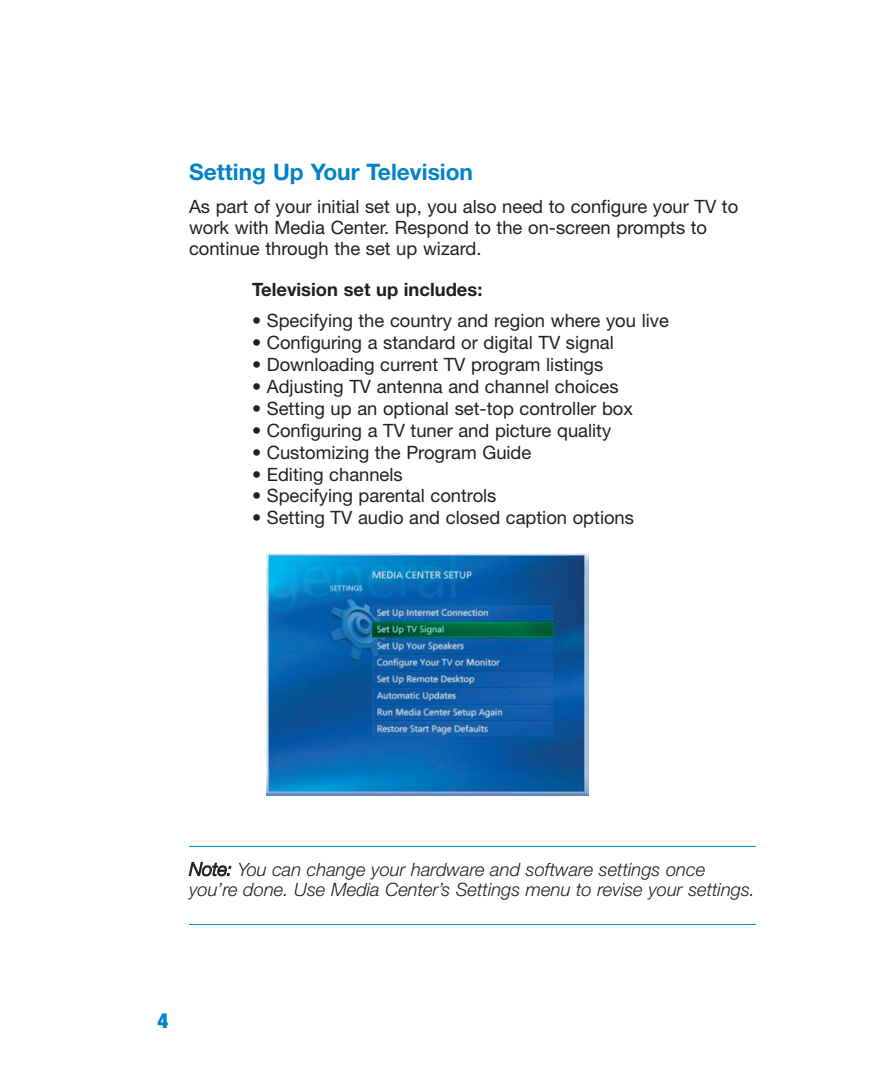
<style>
.page{position:relative;width:882px;height:1071px;background:#fff}
.page>*{position:absolute;margin:0;border:0;box-sizing:border-box;transform-origin:0 0}
.t1{font:700 22.75px "Helvetica Neue";color:#0082c8}
.t2{font:900 condensed 21px "Helvetica Neue";color:#0082c8}
.t3{font:18.38px/21px "Helvetica Neue";color:#231f20}
.t4{font:italic 300 18.38px/20.1px "Helvetica Neue";color:#231f20}
.t5{font:700 18.38px "Helvetica Neue";color:#231f20}
</style>
<div class="page">
<hr style="left:189px;top:846px;width:567px;height:1px;background:#0082c8">
<hr style="left:189px;top:924px;width:567px;height:1px;background:#0082c8">
<img style="left:266px;top:553px;width:323px;height:243px">
<p class="t1" style="left:189px;top:163px;width:286px">Setting Up Your Television</p>
<p class="t3" style="left:189px;top:198px;width:551px">As part of your initial set up, you also need to configure your TV to work with Media Center. Respond to the on-screen prompts to continue through the set up wizard.</p>
<p class="t5" style="left:252px;top:283px;width:232px">Television set up includes:</p>
<p class="t3" style="left:252px;top:312px;width:418px">• Specifying the country and region where you live</p>
<p class="t3" style="left:252px;top:334px;width:363px">• Configuring a standard or digital TV signal</p>
<p class="t3" style="left:252px;top:356px;width:353px">• Downloading current TV program listings</p>
<p class="t3" style="left:252px;top:378px;width:368px">• Adjusting TV antenna and channel choices</p>
<p class="t3" style="left:252px;top:400px;width:383px">• Setting up an optional set-top controller box</p>
<p class="t3" style="left:252px;top:422px;width:361px">• Configuring a TV tuner and picture quality</p>
<p class="t3" style="left:252px;top:443px;width:281px">• Customizing the Program Guide</p>
<p class="t3" style="left:252px;top:465px;width:152px">• Editing channels</p>
<p class="t3" style="left:252px;top:487px;width:246px">• Specifying parental controls</p>
<p class="t3" style="left:252px;top:509px;width:384px">• Setting TV audio and closed caption options</p>
<p class="t4" style="left:189px;top:861px;width:568px">Note: You can change your hardware and software settings once you’re done. Use Media Center’s Settings menu to revise your settings.</p>
<p class="t2" style="left:158px;top:1013px;width:12px">4</p>
</div>
